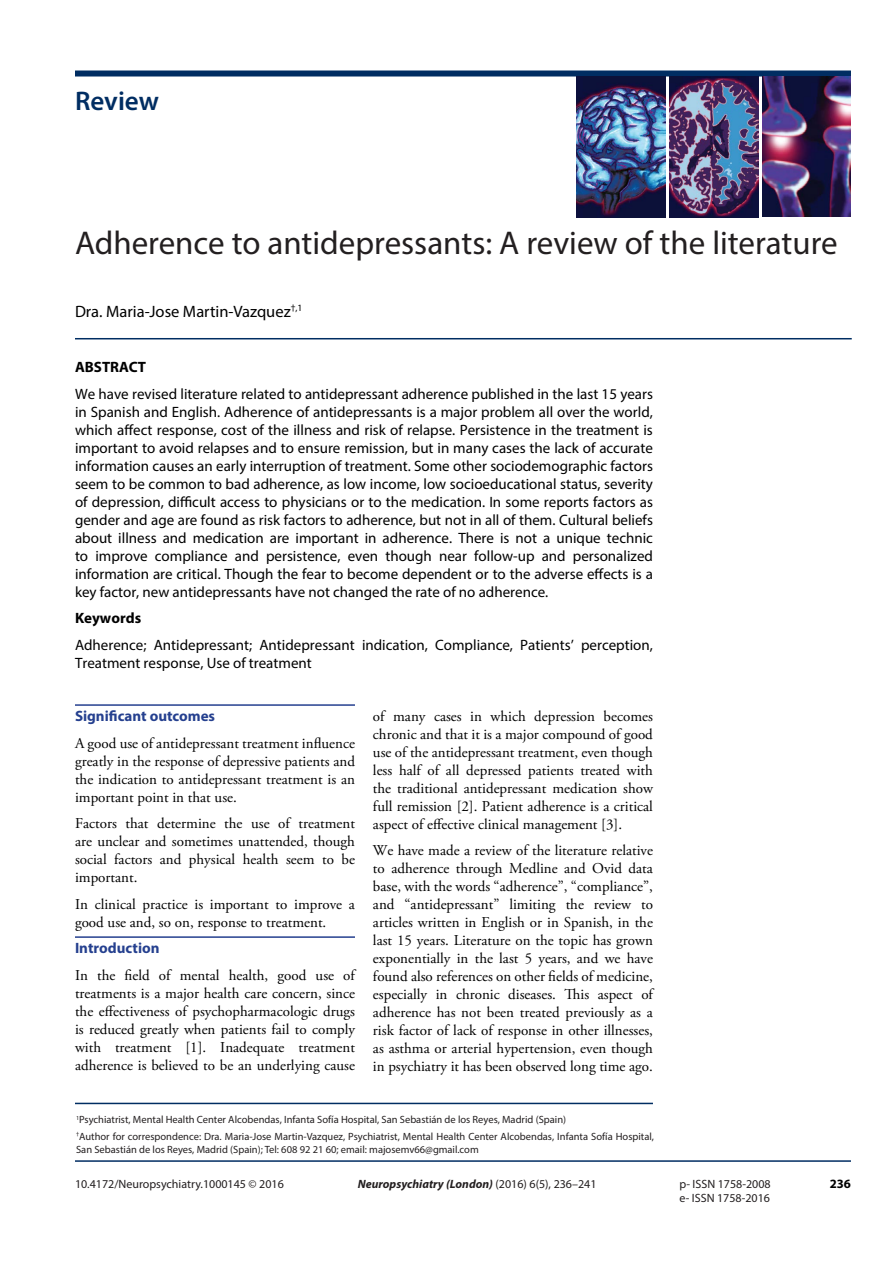
<style>
.page{position:relative;width:893px;height:1263px;background:#fff}
.page>*{position:absolute;margin:0;border:0;box-sizing:border-box;transform-origin:0 0}
.t1{font:33px "Myriad Pro";color:#231f20}
.t2{font:600 27px "Myriad Pro";color:#002d62}
.t3{font:16.5px "Myriad Pro";color:#000}
.t4{font:15px/18px "Adobe Garamond Pro";color:#000;text-align:justify}
.t5{font:15px/18px "Myriad Pro";color:#000;text-align:justify}
.t6{font:700 15px "Myriad Pro";color:#25408f}
.t7{font:700 15px "Myriad Pro";color:#000}
.t8{font:700 12.75px "Myriad Pro";color:#000}
.t9{font:12px/14.4px "Myriad Pro";color:#231f20}
.t10{font:italic 700 12px "Myriad Pro";color:#231f20}
.t11{font:10.5px/16.8px "Myriad Pro";color:#231f20}
.s1{font-weight:400;font-style:normal}
</style>
<div class="page">
<div style="left:75px;top:71px;width:776px;height:6px;background:#002d62"></div>
<img style="left:576px;top:77px;width:89px;height:141px">
<img style="left:669px;top:77px;width:89px;height:140px">
<img style="left:763px;top:77px;width:88px;height:140px">
<hr style="left:75px;top:1160px;width:776px;height:2px;background:#002d62">
<hr style="left:75px;top:1103px;width:578px;height:1px;background:#002d62">
<hr style="left:75px;top:338px;width:777px;height:1px;background:#002d62">
<hr style="left:75px;top:704px;width:280px;height:2px;background:#25408f">
<hr style="left:75px;top:936px;width:280px;height:2px;background:#25408f">
<h2 class="t2" style="left:75px;top:84px;width:85px">Review</h2>
<h1 class="t1" style="left:75px;top:223px;width:764px">Adherence to antidepressants: A review of the literature</h1>
<p class="t3" style="left:75px;top:301px;width:229px">Dra. Maria-Jose Martin-Vazquez<sup>†,1</sup></p>
<p class="t7" style="left:75px;top:357px;width:73px">ABSTRACT</p>
<p class="t5" style="left:75px;top:384px;width:579px">We have revised literature related to antidepressant adherence published in the last 15 years in Spanish and English. Adherence of antidepressants is a major problem all over the world, which affect response, cost of the illness and risk of relapse. Persistence in the treatment is important to avoid relapses and to ensure remission, but in many cases the lack of accurate information causes an early interruption of treatment. Some other sociodemographic factors seem to be common to bad adherence, as low income, low socioeducational status, severity of depression, difficult access to physicians or to the medication. In some reports factors as gender and age are found as risk factors to adherence, but not in all of them. Cultural beliefs about illness and medication are important in adherence. There is not a unique technic to improve compliance and persistence, even though near follow-up and personalized information are critical. Though the fear to become dependent or to the adverse effects is a key factor, new antidepressants have not changed the rate of no adherence.</p>
<p class="t7" style="left:75px;top:608px;width:68px">Keywords</p>
<p class="t5" style="left:75px;top:635px;width:579px">Adherence; Antidepressant; Antidepressant indication, Compliance, Patients’ perception,<br>Treatment response, Use of treatment</p>
<p class="t6" style="left:75px;top:706px;width:142px">Significant outcomes</p>
<p class="t4" style="left:75px;top:735px;width:281px">A good use of antidepressant treatment influence greatly in the response of depressive patients and the indication to antidepressant treatment is an important point in that use.</p>
<p class="t4" style="left:75px;top:815px;width:281px">Factors that determine the use of treatment are unclear and sometimes unattended, though social factors and physical health seem to be important.</p>
<p class="t4" style="left:75px;top:896px;width:281px">In clinical practice is important to improve a good use and, so on, response to treatment.</p>
<p class="t6" style="left:75px;top:938px;width:86px">Introduction</p>
<p class="t4" style="left:75px;top:967px;width:281px">In the field of mental health, good use of treatments is a major health care concern, since the effectiveness of psychopharmacologic drugs is reduced greatly when patients fail to comply with treatment [1]. Inadequate treatment adherence is believed to be an underlying cause</p>
<p class="t4" style="left:373px;top:708px;width:281px">of many cases in which depression becomes chronic and that it is a major compound of good use of the antidepressant treatment, even though less half of all depressed patients treated with the traditional antidepressant medication show full remission [2]. Patient adherence is a critical aspect of effective clinical management [3].</p>
<p class="t4" style="left:373px;top:842px;width:282px">We have made a review of the literature relative to adherence through Medline and Ovid data base, with the words “adherence”, “compliance”, and “antidepressant” limiting the review to articles written in English or in Spanish, in the last 15 years. Literature on the topic has grown exponentially in the last 5 years, and we have found also references on other fields of medicine, especially in chronic diseases. This aspect of adherence has not been treated previously as a risk factor of lack of response in other illnesses, as asthma or arterial hypertension, even though in psychiatry it has been observed long time ago.</p>
<p class="t11" style="left:76px;top:1111px;width:579px"><sup>1</sup>Psychiatrist, Mental Health Center Alcobendas, Infanta Sofía Hospital, San Sebastián de los Reyes, Madrid (Spain)<br><sup>†</sup>Author for correspondence: Dra. Maria-Jose Martin-Vazquez, Psychiatrist, Mental Health Center Alcobendas, Infanta Sofía Hospital,</p>
<p class="t11" style="left:76px;top:1140px;width:404px">San Sebastián de los Reyes, Madrid (Spain); Tel: 608 92 21 60; email: majosemv66@gmail.com</p>
<p class="t9" style="left:75px;top:1176px;width:210px">10.4172/Neuropsychiatry.1000145 © 2016</p>
<p class="t9" style="left:679px;top:1176px;width:93px">p- ISSN 1758-2008 e- ISSN 1758-2016</p>
<p class="t10" style="left:358px;top:1176px;width:240px">Neuropsychiatry (London) <span class="s1">(2016) 6(5), 236–241</span></p>
<p class="t8" style="left:830px;top:1176px;width:23px">236</p>
</div>
